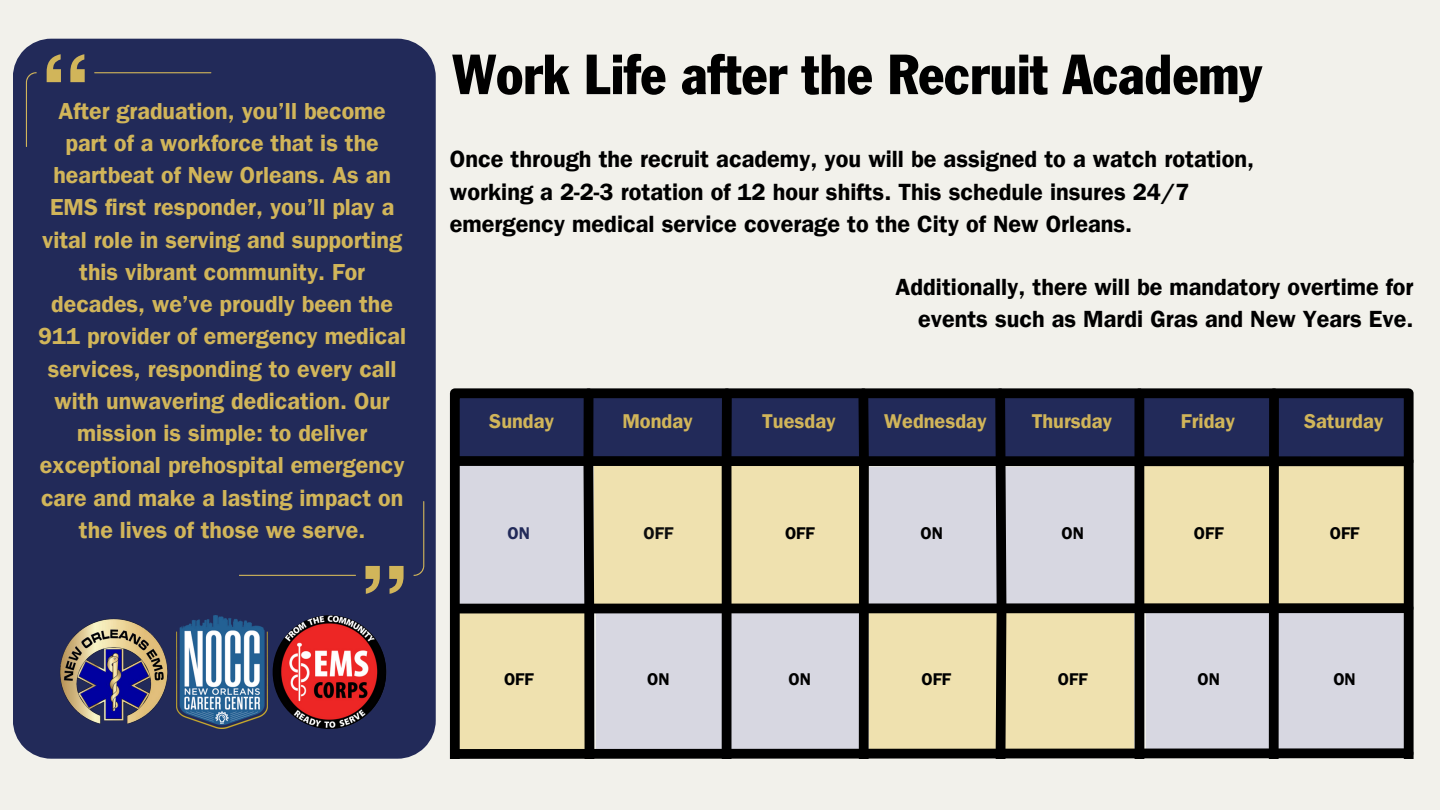
<style>
.page{position:relative;width:1440px;height:810px;background:#f2f1eb}
.page>*{position:absolute;margin:0;border:0;box-sizing:border-box;transform-origin:0 0}
.t1{font:condensed 55.5px "Franklin Gothic Std";color:#000}
.t2{font:23.5px/32.2px "Franklin Gothic LT Pro Dm";color:#000}
.t3{font:23.3px/32.2px "Franklin Gothic LT Pro Dm";color:#d1b55a;text-align:center}
.t4{font:20px "Franklin Gothic LT Pro Dm";color:#d1b55a}
.t5{font:17px "Franklin Gothic LT Pro Dm";color:#000}
.t6{font:17px "Franklin Gothic LT Pro Dm";color:#0d0d0d}
.t7{font:17px "Franklin Gothic LT Pro Dm";color:#222a59}
</style>
<div class="page">
<svg style="left:450px;top:388px;width:964px;height:371px;background:#9f9b94"></svg>
<div style="left:13px;top:39px;width:423px;height:720px;background:#222a59"></div>
<hr style="left:94px;top:72px;width:117px;height:1px;background:#d1b55a">
<svg style="left:26px;top:72px;width:11px;height:75px"></svg>
<svg style="left:47px;top:54px;width:38px;height:28px"></svg>
<hr style="left:239px;top:575px;width:117px;height:1px;background:#d1b55a">
<svg style="left:414px;top:501px;width:10px;height:75px"></svg>
<svg style="left:366px;top:566px;width:38px;height:28px"></svg>
<img style="left:58px;top:615px;width:114px;height:114px">
<img style="left:273px;top:615px;width:113px;height:114px;border-radius:50%">
<img style="left:177px;top:615px;width:91px;height:114px">
<p class="t3" style="left:38px;top:98px;width:369px">After graduation, you’ll become part of a workforce that is the heartbeat of New Orleans. As an<br>EMS first responder, you’ll play a vital role in serving and supporting this vibrant community. For decades, we’ve proudly been the<br>911 provider of emergency medical services, responding to every call with unwavering dedication. Our mission is simple: to deliver exceptional prehospital emergency care and make a lasting impact on the lives of those we serve.</p>
<p class="t1" style="left:452px;top:52px;width:811px">Work Life after the Recruit Academy</p>
<p class="t2" style="left:450px;top:147px;width:806px">Once through the recruit academy, you will be assigned to a watch rotation, working a 2-2-3 rotation of 12 hour shifts. This schedule insures 24/7 emergency medical service coverage to the City of New Orleans.</p>
<p class="t2" style="left:896px;top:274px;width:520px;text-align:right">Additionally, there will be mandatory overtime for events such as Mardi Gras and New Years Eve.</p>
<p class="t4" style="left:489px;top:415px;width:66px">Sunday</p>
<h2 class="t4" style="left:622px;top:415px;width:72px">Monday</h2>
<p class="t4" style="left:762px;top:415px;width:75px">Tuesday</p>
<p class="t4" style="left:884px;top:415px;width:104px">Wednesday</p>
<h2 class="t4" style="left:1032px;top:415px;width:82px">Thursday</h2>
<h1 class="t4" style="left:1181px;top:415px;width:56px">Friday</h1>
<p class="t4" style="left:1304px;top:415px;width:81px">Saturday</p>
<h2 class="t7" style="left:508px;top:527px;width:24px">ON</h2>
<p class="t5" style="left:921px;top:527px;width:24px">ON</p>
<h3 class="t5" style="left:1062px;top:527px;width:24px">ON</h3>
<h3 class="t6" style="left:644px;top:527px;width:31px">OFF</h3>
<h3 class="t5" style="left:785px;top:527px;width:31px">OFF</h3>
<p class="t5" style="left:1194px;top:527px;width:31px">OFF</p>
<p class="t5" style="left:1330px;top:527px;width:31px">OFF</p>
<p class="t5" style="left:504px;top:674px;width:31px">OFF</p>
<p class="t5" style="left:922px;top:674px;width:31px">OFF</p>
<p class="t5" style="left:1058px;top:674px;width:31px">OFF</p>
<h3 class="t5" style="left:647px;top:674px;width:24px">ON</h3>
<h3 class="t5" style="left:789px;top:674px;width:24px">ON</h3>
<h3 class="t5" style="left:1198px;top:674px;width:24px">ON</h3>
<h3 class="t5" style="left:1333px;top:674px;width:24px">ON</h3>
</div>
